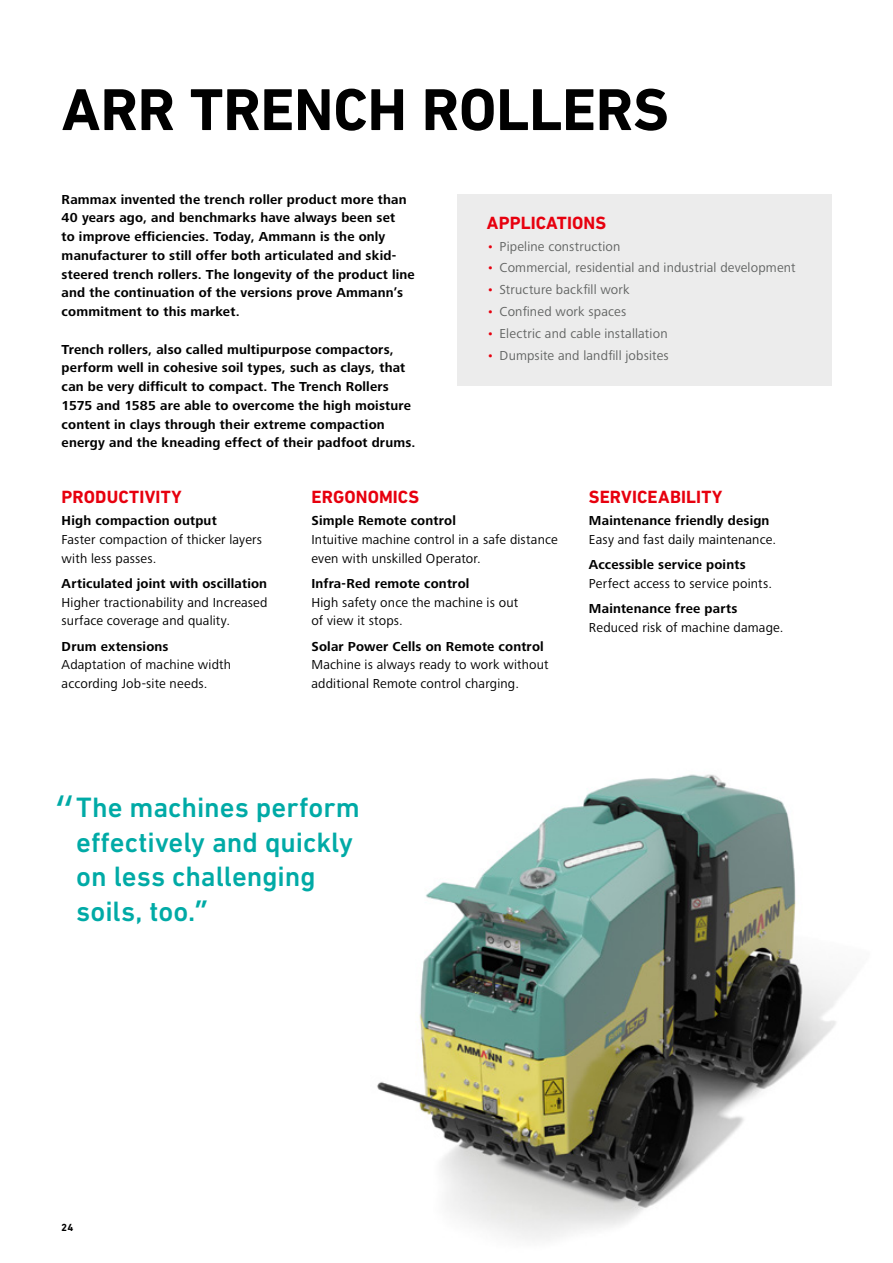
<style>
.page{position:relative;width:893px;height:1263px;background:#fff}
.page>*{position:absolute;margin:0;border:0;box-sizing:border-box;transform-origin:0 0}
.t1{font:700 60px "DIN Next LT Pro";letter-spacing:-.005em;color:#000}
.t2{font:48px "Frutiger Next LTW1 G";color:#00aaa6}
.t3{font:500 28.5px/34.5px "DIN Next LT Pro";color:#00aaa6}
.t4{font:700 18px "DIN Next LT Pro";letter-spacing:.005em;color:#e7000e}
.t5{font:700 13.5px/18.8px "Frutiger Next LTW1 G";letter-spacing:.015em;color:#000}
.t6{font:13.5px/18.8px "Frutiger Next LTW1 G";letter-spacing:.01em;color:#000}
.t7{font:13.5px "Frutiger Next LTW1 G";letter-spacing:.015em;color:#626463}
.t8{font:700 10.5px "DIN Next LT Pro";color:#000}
.s1{color:#e7000e}
.s2{font-family:"Frutiger Next LTW1 G";font-weight:700}
</style>
<div class="page">
<img style="left:377px;top:774px;width:472px;height:466px">
<div style="left:457px;top:194px;width:374px;height:192px;background:#ececec"></div>
<h1 class="t1" style="left:62px;top:75px;width:609px">ARR TRENCH ROLLERS</h1>
<p class="t5" style="left:62px;top:190px;width:355px">Rammax invented the trench roller product more than 40 years ago, and benchmarks have always been set<br>to improve efficiencies. Today, Ammann is the only manufacturer to still offer both articulated and skid&shy;steered trench rollers. The longevity of the product line and the continuation of the versions prove Ammann’s commitment to this market.</p>
<p class="t5" style="left:62px;top:340px;width:355px">Trench rollers, also called multipurpose compactors, perform well in cohesive soil types, such as clays, that can be very difficult to compact. The Trench Rollers 1575 and 1585 are able to overcome the high moisture content in clays through their extreme compaction energy and the kneading effect of their padfoot drums.</p>
<h3 class="t4" style="left:487px;top:212px;width:121px">APPLICATIONS</h3>
<p class="t7" style="left:487px;top:238px;width:135px"><span class="s1">•</span> Pipeline construction</p>
<p class="t7" style="left:487px;top:260px;width:310px"><span class="s1">•</span> Commercial, residential and industrial development</p>
<p class="t7" style="left:487px;top:282px;width:144px"><span class="s1">•</span> Structure backfill work</p>
<p class="t7" style="left:487px;top:304px;width:141px"><span class="s1">•</span> Confined work spaces</p>
<p class="t7" style="left:487px;top:326px;width:182px"><span class="s1">•</span> Electric and cable installation</p>
<p class="t7" style="left:487px;top:348px;width:183px"><span class="s1">•</span> Dumpsite and landfill jobsites</p>
<h3 class="t4" style="left:62px;top:487px;width:122px">PRODUCTIVITY</h3>
<p class="t5" style="left:62px;top:512px;width:157px">High compaction output</p>
<p class="t6" style="left:62px;top:531px;width:202px">Faster compaction of thicker layers with less passes.</p>
<p class="t5" style="left:62px;top:574px;width:207px">Articulated joint with oscillation</p>
<p class="t6" style="left:62px;top:593px;width:207px">Higher tractionability and Increased surface coverage and quality.</p>
<p class="t5" style="left:62px;top:637px;width:108px">Drum extensions</p>
<p class="t6" style="left:62px;top:656px;width:171px">Adaptation of machine width according Job-site needs.</p>
<h3 class="t4" style="left:311px;top:487px;width:109px">ERGONOMICS</h3>
<p class="t5" style="left:311px;top:512px;width:146px">Simple Remote control</p>
<p class="t6" style="left:311px;top:531px;width:248px">Intuitive machine control in a safe distance even with unskilled Operator.</p>
<p class="t5" style="left:311px;top:574px;width:159px">Infra-Red remote control</p>
<p class="t6" style="left:311px;top:593px;width:208px">High safety once the machine is out of view it stops.</p>
<p class="t5" style="left:311px;top:637px;width:234px">Solar Power Cells on Remote control</p>
<p class="t6" style="left:311px;top:656px;width:239px">Machine is always ready to work without additional Remote control charging.</p>
<h3 class="t4" style="left:589px;top:487px;width:135px">SERVICEABILITY</h3>
<p class="t5" style="left:589px;top:512px;width:182px">Maintenance friendly design</p>
<p class="t6" style="left:589px;top:531px;width:189px">Easy and fast daily maintenance.</p>
<p class="t5" style="left:589px;top:556px;width:158px">Accessible service points</p>
<p class="t6" style="left:589px;top:574px;width:185px">Perfect access to service points.</p>
<p class="t5" style="left:589px;top:600px;width:150px">Maintenance free parts</p>
<p class="t6" style="left:589px;top:618px;width:196px">Reduced risk of machine damage.</p>
<h2 class="t2" style="left:55px;top:787px;width:23px">“</h2>
<h3 class="t3" style="left:76px;top:790px;width:285px">The machines perform effectively and quickly on less challenging soils, too.<span class="s2">”</span></h3>
<p class="t8" style="left:62px;top:1221px;width:13px">24</p>
</div>
